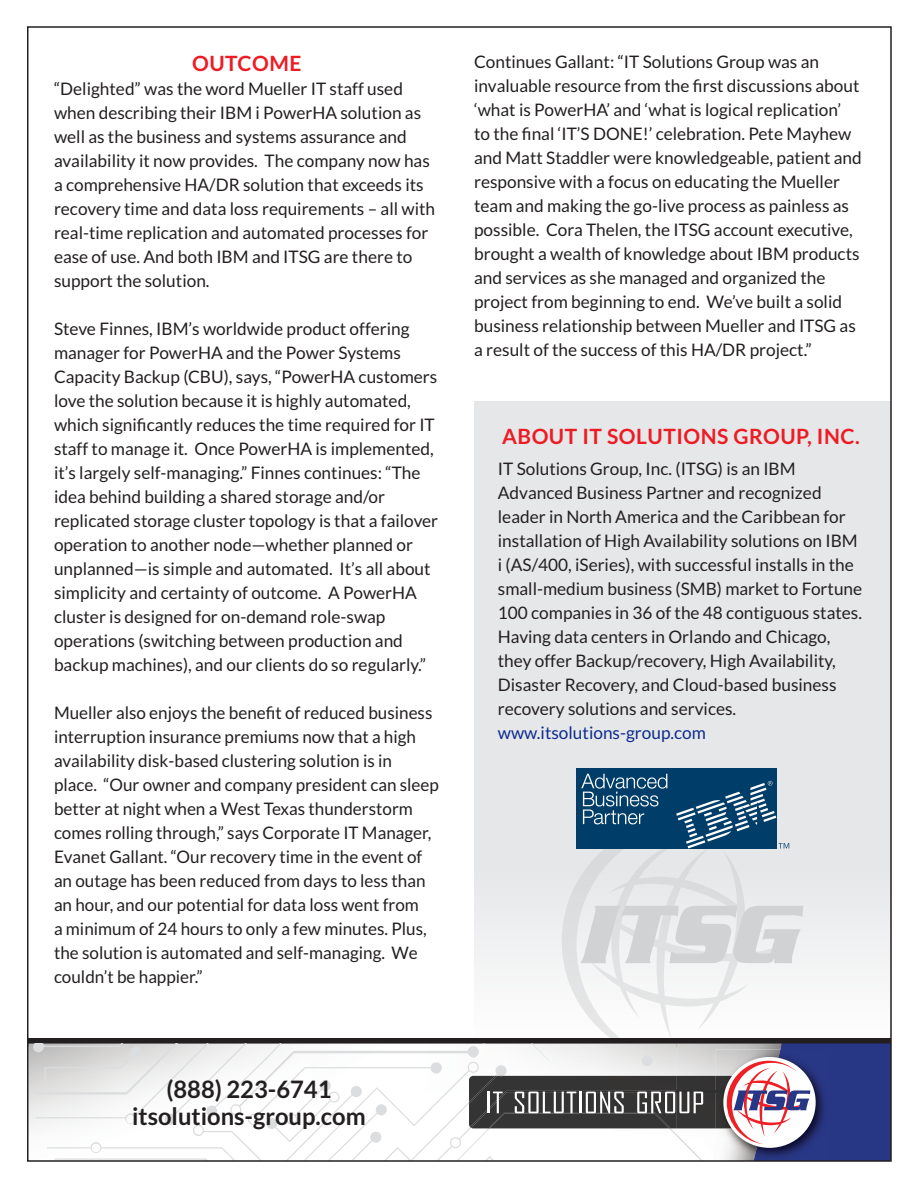
<style>
.page{position:relative;width:918px;height:1188px;background:#fff}
.page>*{position:absolute;margin:0;border:0;box-sizing:border-box;transform-origin:0 0}
.t1{font:700 24px/27px "Lato";color:#231f20;text-align:center}
.t2{font:700 21px "Lato";letter-spacing:.025em;color:#ed1c24}
.t3{font:17.25px/24px "Lato";color:#231f20}
.t4{font:17.25px "Lato";color:#0d2b8c}
</style>
<div class="page">
<div style="left:474px;top:401px;width:417px;height:643px;background:#e6e7e9"></div>
<div style="left:576px;top:768px;width:201px;height:80px;background:#003e69"></div>
<svg style="left:28px;top:774px;width:863px;height:387px"></svg>
<p class="t2" style="left:192px;top:51px;width:111px">OUTCOME</p>
<p class="t3" style="left:54px;top:77px;width:383px">“Delighted” was the word Mueller IT staff used when describing their IBM i PowerHA solution as well as the business and systems assurance and availability it now provides. The company now has a comprehensive HA/DR solution that exceeds its recovery time and data loss requirements – all with real-time replication and automated processes for ease of use. And both IBM and ITSG are there to support the solution.</p>
<p class="t3" style="left:54px;top:317px;width:386px">Steve Finnes, IBM’s worldwide product offering manager for PowerHA and the Power Systems Capacity Backup (CBU), says, “PowerHA customers love the solution because it is highly automated, which significantly reduces the time required for IT staff to manage it. Once PowerHA is implemented, it’s largely self-managing.” Finnes continues: “The idea behind building a shared storage and/or replicated storage cluster topology is that a failover operation to another node—whether planned or unplanned—is simple and automated. It’s all about simplicity and certainty of outcome. A PowerHA cluster is designed for on-demand role-swap operations (switching between production and backup machines), and our clients do so regularly.”</p>
<p class="t3" style="left:54px;top:701px;width:386px">Mueller also enjoys the benefit of reduced business interruption insurance premiums now that a high availability disk-based clustering solution is in place. “Our owner and company president can sleep better at night when a West Texas thunderstorm comes rolling through,” says Corporate IT Manager, Evanet Gallant. “Our recovery time in the event of an outage has been reduced from days to less than an hour, and our potential for data loss went from<br>a minimum of 24 hours to only a few minutes. Plus, the solution is automated and self-managing. We couldn’t be happier.”</p>
<p class="t3" style="left:474px;top:50px;width:389px">Continues Gallant: “IT Solutions Group was an invaluable resource from the first discussions about ‘what is PowerHA’ and ‘what is logical replication’<br>to the final ‘IT’S DONE!’ celebration. Pete Mayhew and Matt Staddler were knowledgeable, patient and responsive with a focus on educating the Mueller team and making the go-live process as painless as possible. Cora Thelen, the ITSG account executive, brought a wealth of knowledge about IBM products and services as she managed and organized the project from beginning to end. We’ve built a solid business relationship between Mueller and ITSG as a result of the success of this HA/DR project.”</p>
<p class="t2" style="left:502px;top:424px;width:359px">ABOUT IT SOLUTIONS GROUP, INC.</p>
<p class="t3" style="left:498px;top:457px;width:366px">IT Solutions Group, Inc. (ITSG) is an IBM Advanced Business Partner and recognized leader in North America and the Caribbean for installation of High Availability solutions on IBM i (AS/400, iSeries), with successful installs in the small-medium business (SMB) market to Fortune 100 companies in 36 of the 48 contiguous states.<br>Having data centers in Orlando and Chicago, they offer Backup/recovery, High Availability, Disaster Recovery, and Cloud-based business recovery solutions and services.</p>
<p class="t4" style="left:498px;top:724px;width:210px">www.itsolutions-group.com</p>
<h1 class="t1" style="left:132px;top:1076px;width:235px">(888) 223-6741 itsolutions-group.com</h1>
</div>
